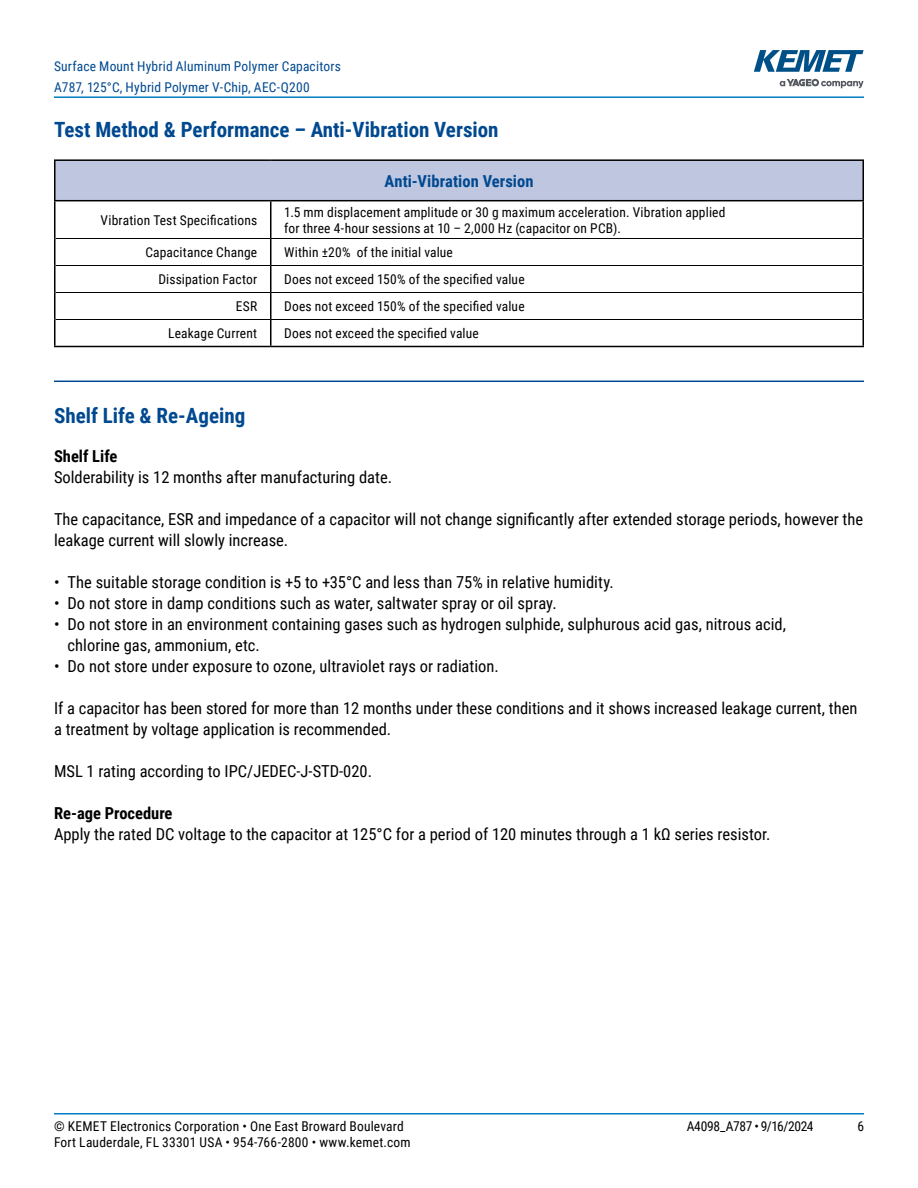
<style>
.page{position:relative;width:918px;height:1188px;background:#fff}
.page>*{position:absolute;margin:0;border:0;box-sizing:border-box;transform-origin:0 0}
.t1{font:700 21px "Roboto Condensed";color:#004990}
.t2{font:16.5px/21px "Roboto Condensed";color:#000}
.t3{font:700 16.5px "Roboto Condensed";color:#000}
.t4{font:700 16.5px "Roboto Condensed";letter-spacing:.005em;color:#004990}
.t5{font:13.5px/16.2px "Roboto Condensed";letter-spacing:.015em;color:#000}
.t6{font:13.5px/21px "Roboto Condensed";letter-spacing:.015em;color:#004990}
.t7{font:13.5px "Roboto Condensed";letter-spacing:-.03em;color:#000}
</style>
<div class="page">
<hr style="left:54px;top:1113px;width:810px;height:2px;background:#007dc3">
<hr style="left:54px;top:96px;width:810px;height:2px;background:#007dc3">
<svg style="left:780px;top:79px;width:84px;height:9px"></svg>
<svg style="left:754px;top:50px;width:110px;height:22px"></svg>
<hr style="left:54px;top:381px;width:810px;height:1px;background:#004990">
<div style="left:55px;top:160px;width:808px;height:41px;background:#bec6e0"></div>
<hr style="left:54px;top:159px;width:217px;height:2px;background:#000">
<hr style="left:54px;top:161px;width:2px;height:39px;background:#000">
<hr style="left:271px;top:159px;width:593px;height:2px;background:#000">
<hr style="left:862px;top:161px;width:2px;height:39px;background:#000">
<hr style="left:54px;top:200px;width:217px;height:1px;background:#000">
<hr style="left:54px;top:201px;width:2px;height:37px;background:#000">
<hr style="left:271px;top:200px;width:593px;height:1px;background:#000">
<hr style="left:270px;top:201px;width:2px;height:37px;background:#000">
<hr style="left:862px;top:201px;width:2px;height:37px;background:#000">
<hr style="left:54px;top:238px;width:2px;height:28px;background:#000">
<hr style="left:270px;top:239px;width:2px;height:26px;background:#000">
<hr style="left:862px;top:238px;width:2px;height:28px;background:#000">
<hr style="left:54px;top:266px;width:2px;height:26px;background:#000">
<hr style="left:270px;top:266px;width:2px;height:26px;background:#000">
<hr style="left:862px;top:266px;width:2px;height:26px;background:#000">
<hr style="left:54px;top:292px;width:2px;height:28px;background:#000">
<hr style="left:270px;top:293px;width:2px;height:26px;background:#000">
<hr style="left:862px;top:292px;width:2px;height:28px;background:#000">
<hr style="left:54px;top:320px;width:2px;height:26px;background:#000">
<hr style="left:270px;top:320px;width:2px;height:26px;background:#000">
<hr style="left:862px;top:320px;width:2px;height:26px;background:#000">
<hr style="left:54px;top:346px;width:217px;height:1px;background:#000">
<hr style="left:271px;top:346px;width:593px;height:1px;background:#000">
<hr style="left:56px;top:238px;width:215px;height:1px;background:#000">
<hr style="left:271px;top:238px;width:591px;height:1px;background:#000">
<hr style="left:56px;top:265px;width:215px;height:1px;background:#000">
<hr style="left:271px;top:265px;width:591px;height:1px;background:#000">
<hr style="left:56px;top:292px;width:215px;height:1px;background:#000">
<hr style="left:271px;top:292px;width:591px;height:1px;background:#000">
<hr style="left:56px;top:319px;width:215px;height:1px;background:#000">
<hr style="left:271px;top:319px;width:591px;height:1px;background:#000">
<p class="t6" style="left:54px;top:55px;width:288px">Surface Mount Hybrid Aluminum Polymer Capacitors<br>A787, 125°C, Hybrid Polymer V-Chip, AEC-Q200</p>
<p class="t1" style="left:54px;top:115px;width:446px">Test Method &amp; Performance – Anti-Vibration Version</p>
<p class="t4" style="left:384px;top:169px;width:151px">Anti-Vibration Version</p>
<p class="t5" style="left:101px;top:211px;width:158px">Vibration Test Specifications</p>
<p class="t5" style="left:284px;top:203px;width:443px">1.5 mm displacement amplitude or 30 g maximum acceleration. Vibration applied for three 4-hour sessions at 10 – 2,000 Hz (capacitor on PCB).</p>
<p class="t5" style="left:145px;top:244px;width:113px">Capacitance Change</p>
<p class="t5" style="left:284px;top:244px;width:170px">Within ±20% of the initial value</p>
<p class="t5" style="left:158px;top:271px;width:100px">Dissipation Factor</p>
<p class="t5" style="left:284px;top:271px;width:242px">Does not exceed 150% of the specified value</p>
<p class="t5" style="left:236px;top:298px;width:23px">ESR</p>
<p class="t5" style="left:284px;top:298px;width:242px">Does not exceed 150% of the specified value</p>
<p class="t5" style="left:168px;top:325px;width:91px">Leakage Current</p>
<p class="t5" style="left:284px;top:325px;width:196px">Does not exceed the specified value</p>
<p class="t1" style="left:54px;top:400px;width:193px">Shelf Life &amp; Re-Ageing</p>
<p class="t3" style="left:54px;top:444px;width:65px">Shelf Life</p>
<p class="t2" style="left:54px;top:466px;width:340px">Solderability is 12 months after manufacturing date.</p>
<p class="t2" style="left:54px;top:508px;width:811px">The capacitance, ESR and impedance of a capacitor will not change significantly after extended storage periods, however the leakage current will slowly increase.</p>
<p class="t2" style="left:54px;top:571px;width:561px">• The suitable storage condition is +5 to +35°C and less than 75% in relative humidity.</p>
<p class="t2" style="left:54px;top:592px;width:504px">• Do not store in damp conditions such as water, saltwater spray or oil spray.</p>
<p class="t2" style="left:67px;top:613px;width:720px;text-indent:-13px">• Do not store in an environment containing gases such as hydrogen sulphide, sulphurous acid gas, nitrous acid, chlorine gas, ammonium, etc.</p>
<p class="t2" style="left:54px;top:655px;width:446px">• Do not store under exposure to ozone, ultraviolet rays or radiation.</p>
<p class="t2" style="left:54px;top:697px;width:805px">If a capacitor has been stored for more than 12 months under these conditions and it shows increased leakage current, then a treatment by voltage application is recommended.</p>
<p class="t2" style="left:54px;top:760px;width:320px">MSL 1 rating according to IPC/JEDEC-J-STD-020.</p>
<p class="t3" style="left:54px;top:801px;width:120px">Re-age Procedure</p>
<p class="t2" style="left:54px;top:823px;width:718px">Apply the rated DC voltage to the capacitor at 125°C for a period of 120 minutes through a 1 kΩ series resistor.</p>
<p class="t5" style="left:54px;top:1117px;width:351px">© KEMET Electronics Corporation • One East Broward Boulevard</p>
<p class="t7" style="left:687px;top:1116px;width:128px">A4098_A787 • 9/16/2024</p>
<p class="t5" style="left:857px;top:1117px;width:8px">6</p>
<p class="t5" style="left:54px;top:1133px;width:358px">Fort Lauderdale, FL 33301 USA • 954-766-2800 • www.kemet.com</p>
</div>
